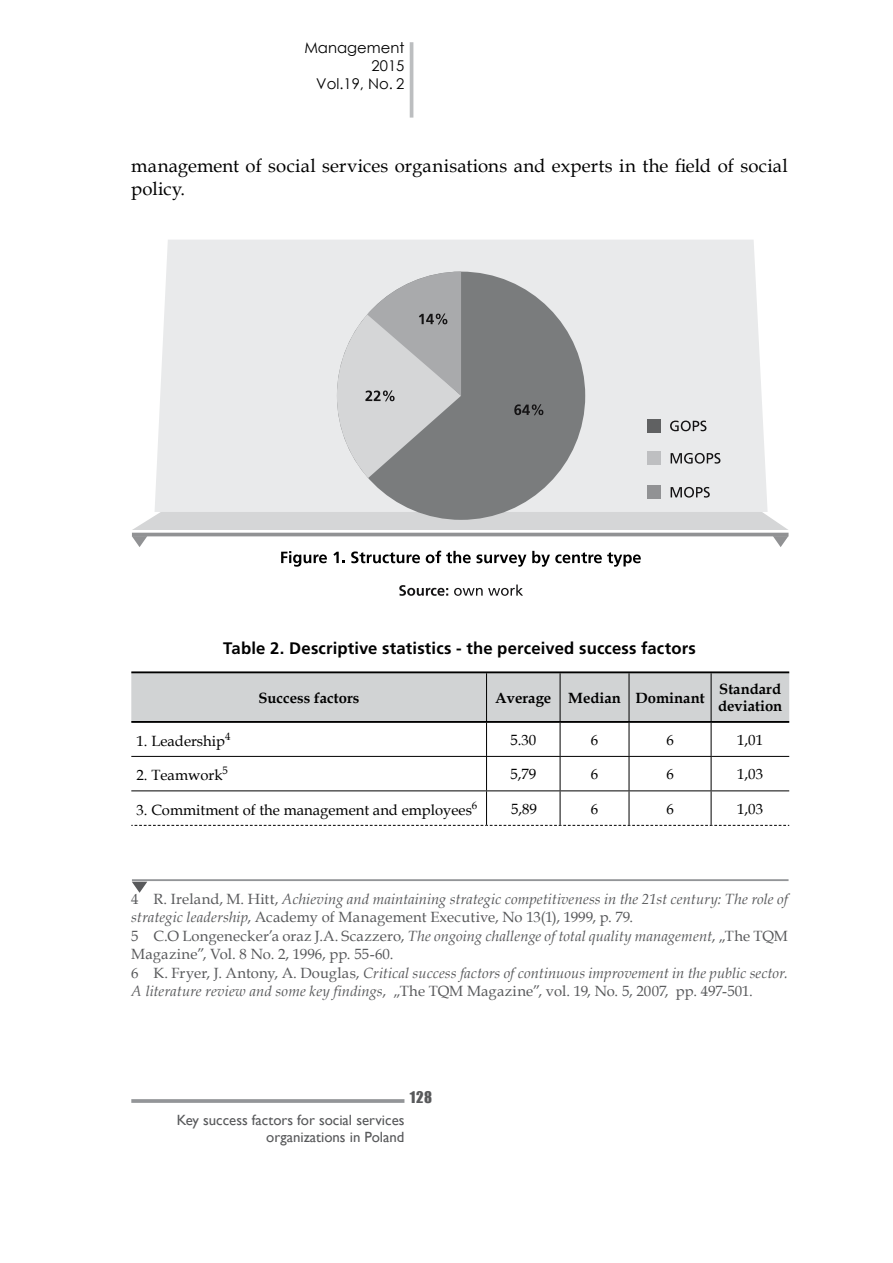
<style>
.page{position:relative;width:893px;height:1263px;background:#fff}
.page>*{position:absolute;margin:0;border:0;box-sizing:border-box;transform-origin:0 0}
.t1{font:18.6px/22.2px "Book Antiqua";letter-spacing:.01em;color:#000}
.t2{font:700 16.65px "Frutiger LT Pro";letter-spacing:.01em;color:#000}
.t3{font:italic 14.85px/18.6px "Book Antiqua";letter-spacing:.005em;color:#58595b}
.t4{font:14.85px "Book Antiqua";color:#000}
.t5{font:14.85px/17.9px "Gill Sans";color:#58595b;text-align:right}
.t6{font:700 14.85px/17.9px "Book Antiqua";color:#000}
.t7{font:14.85px/17.9px "Century Gothic";color:#000;text-align:right}
.t8{font:14.85px "Impact";color:#58595b}
.s1{font-style:normal}
</style>
<div class="page">
<svg style="left:131px;top:1099px;width:273px;height:4px"></svg>
<hr style="left:410px;top:42px;width:3px;height:76px;background:#bcbec0">
<div style="left:131px;top:673px;width:658px;height:48px;background:#d1d3d4"></div>
<hr style="left:486px;top:673px;width:1px;height:48px;background:#000">
<hr style="left:560px;top:673px;width:1px;height:48px;background:#000">
<hr style="left:628px;top:673px;width:1px;height:48px;background:#000">
<hr style="left:711px;top:673px;width:1px;height:48px;background:#000">
<hr style="left:486px;top:723px;width:1px;height:33px;background:#000">
<hr style="left:560px;top:723px;width:1px;height:33px;background:#000">
<hr style="left:628px;top:723px;width:1px;height:33px;background:#000">
<hr style="left:711px;top:723px;width:1px;height:33px;background:#000">
<hr style="left:131px;top:756px;width:429px;height:1px;background:#000">
<hr style="left:486px;top:757px;width:1px;height:33px;background:#000">
<hr style="left:560px;top:756px;width:69px;height:1px;background:#000">
<hr style="left:560px;top:757px;width:1px;height:33px;background:#000">
<hr style="left:629px;top:756px;width:82px;height:1px;background:#000">
<hr style="left:628px;top:757px;width:1px;height:33px;background:#000">
<hr style="left:711px;top:756px;width:78px;height:1px;background:#000">
<hr style="left:711px;top:757px;width:1px;height:33px;background:#000">
<hr style="left:131px;top:790px;width:429px;height:1px;background:#000">
<hr style="left:486px;top:791px;width:1px;height:34px;background:#000">
<hr style="left:560px;top:790px;width:69px;height:1px;background:#000">
<hr style="left:560px;top:791px;width:1px;height:34px;background:#000">
<hr style="left:629px;top:790px;width:82px;height:1px;background:#000">
<hr style="left:628px;top:791px;width:1px;height:34px;background:#000">
<hr style="left:711px;top:790px;width:78px;height:1px;background:#000">
<hr style="left:711px;top:791px;width:1px;height:34px;background:#000">
<hr style="left:131px;top:671px;width:658px;height:2px;background:#000">
<hr style="left:131px;top:721px;width:658px;height:2px;background:#000">
<svg style="left:131px;top:825px;width:658px;height:1px"></svg>
<div style="left:156px;top:240px;width:610px;height:247px;background:#e9eaeb"></div>
<svg style="left:281px;top:551px;width:46px;height:16px"></svg>
<svg style="left:333px;top:552px;width:12px;height:11px"></svg>
<svg style="left:351px;top:551px;width:69px;height:12px"></svg>
<svg style="left:426px;top:551px;width:100px;height:16px"></svg>
<svg style="left:532px;top:551px;width:109px;height:16px"></svg>
<hr style="left:132px;top:533px;width:656px;height:3px;background:#919294">
<svg style="left:132px;top:536px;width:15px;height:11px"></svg>
<svg style="left:773px;top:536px;width:15px;height:11px"></svg>
<div style="left:647px;top:419px;width:13px;height:14px;background:#606162"></div>
<svg style="left:670px;top:421px;width:36px;height:10px"></svg>
<div style="left:647px;top:452px;width:13px;height:13px;background:#bebfc1"></div>
<div style="left:647px;top:486px;width:13px;height:13px;background:#919294"></div>
<svg style="left:399px;top:585px;width:49px;height:11px"></svg>
<svg style="left:454px;top:585px;width:69px;height:11px"></svg>
<div style="left:337px;top:272px;width:248px;height:248px;background:#7a7c7d;border-radius:50%"></div>
<svg style="left:514px;top:404px;width:29px;height:11px"></svg>
<svg style="left:337px;top:272px;width:124px;height:206px;background:#bdbec0"></svg>
<svg style="left:670px;top:453px;width:50px;height:11px"></svg>
<svg style="left:132px;top:487px;width:656px;height:43px"></svg>
<hr style="left:132px;top:879px;width:656px;height:2px;background:#939598">
<svg style="left:132px;top:882px;width:15px;height:11px"></svg>
<p class="t7" style="left:304px;top:39px;width:102px">Management<br>2015<br>Vol.19, No. 2</p>
<p class="t1" style="left:131px;top:155px;width:658px">management of social services organisations and experts in the field of social policy.</p>
<p class="t2" style="left:223px;top:641px;width:474px">Table 2. Descriptive statistics - the perceived success factors</p>
<p class="t6" style="left:258px;top:689px;width:102px">Success factors</p>
<p class="t6" style="left:495px;top:689px;width:211px">Average Median Dominant</p>
<p class="t6" style="left:718px;top:680px;width:66px">Standard deviation</p>
<p class="t4" style="left:137px;top:732px;width:95px">1. Leadership<sup>4</sup></p>
<p class="t4" style="left:510px;top:731px;width:27px">5.30</p>
<p class="t4" style="left:591px;top:731px;width:9px">6</p>
<p class="t4" style="left:666px;top:731px;width:9px">6</p>
<p class="t4" style="left:737px;top:731px;width:27px">1,01</p>
<p class="t4" style="left:137px;top:767px;width:93px">2. Teamwork<sup>5</sup></p>
<p class="t4" style="left:510px;top:765px;width:27px">5,79</p>
<p class="t4" style="left:591px;top:765px;width:9px">6</p>
<p class="t4" style="left:666px;top:765px;width:9px">6</p>
<p class="t4" style="left:737px;top:765px;width:27px">1,03</p>
<p class="t4" style="left:137px;top:801px;width:342px">3. Commitment of the management and employees<sup>6</sup></p>
<p class="t4" style="left:511px;top:800px;width:27px">5,89</p>
<p class="t4" style="left:591px;top:800px;width:9px">6</p>
<p class="t4" style="left:666px;top:800px;width:9px">6</p>
<p class="t4" style="left:737px;top:800px;width:27px">1,03</p>
<p class="t3" style="left:131px;top:890px;width:658px"><span class="s1">4 R. Ireland, M. Hitt,</span> Achieving and maintaining strategic competitiveness in the 21st century: The role of strategic leadership<span class="s1">, Academy of Management Executive, No 13(1), 1999, p. 79.<br>5 C.O Longenecker’a oraz J.A. Scazzero,</span> The ongoing challenge of total quality management<span class="s1">, „The TQM Magazine”, Vol. 8 No. 2, 1996, pp. 55-60.<br>6 K. Fryer, J. Antony, A. Douglas,</span> Critical success factors of continuous improvement in the public sector.<br>A literature review and some key findings<span class="s1">, „The TQM Magazine”, vol. 19, No. 5, 2007, pp. 497-501.</span></p>
<p class="t8" style="left:410px;top:1088px;width:24px">128</p>
<p class="t5" style="left:177px;top:1111px;width:229px">Key success factors for social services organizations in Poland</p>
</div>
